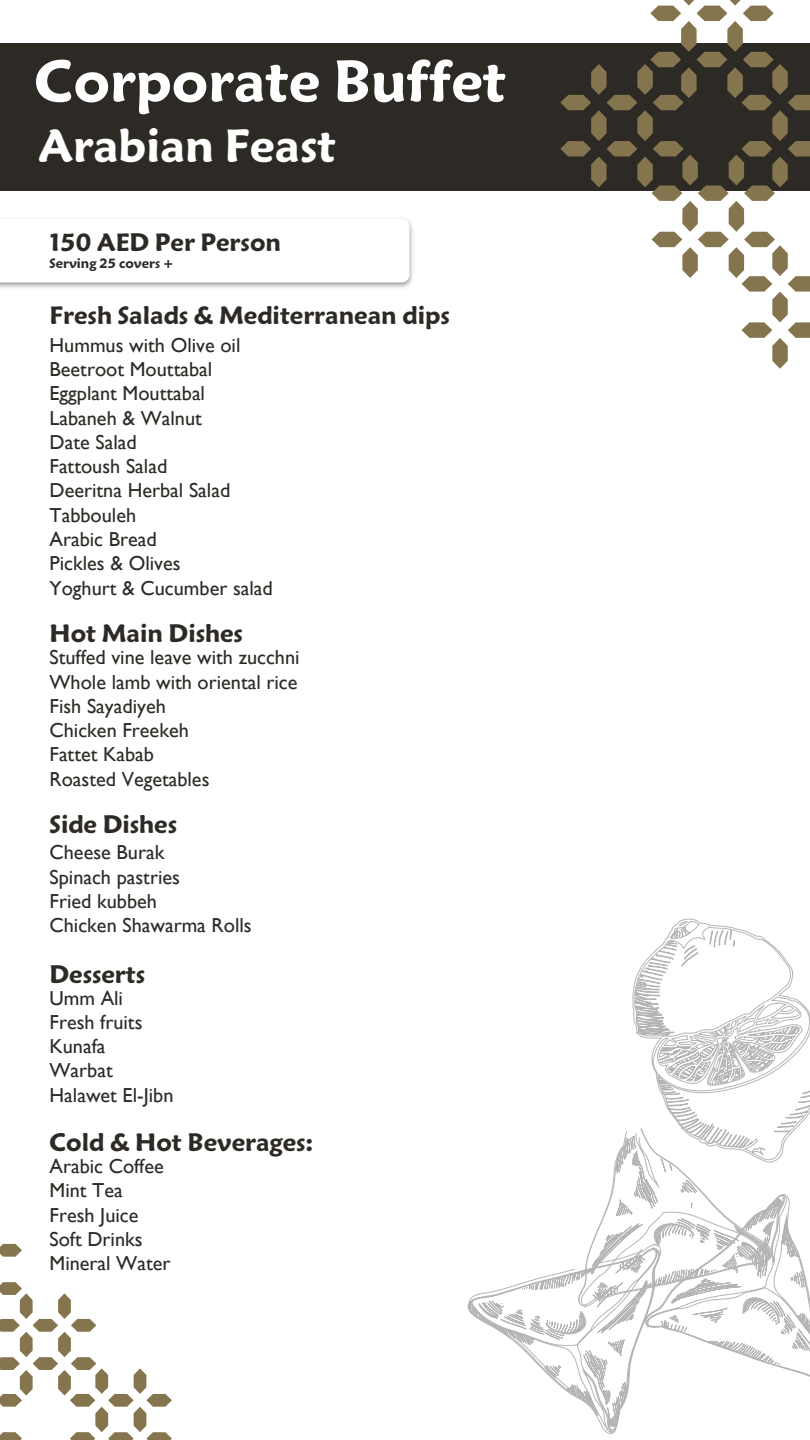
<style>
.page{position:relative;width:810px;height:1440px;background:#fff}
.page>*{position:absolute;margin:0;border:0;box-sizing:border-box;transform-origin:0 0}
.t1{font:61.43px "Ara Jozoor";color:#fff}
.t2{font:48.75px "Ara Jozoor";color:#fff}
.t3{font:26.25px "Ara Jozoor";color:#2d2a26}
.t4{font:20.25px/24.3px "Gill Sans";color:#2d2a26}
.t5{font:14.25px "Ara Jozoor";color:#2d2a26}
</style>
<div class="page">
<img style="left:0;top:218px;width:413px;height:70px">
<svg style="left:0;top:219px;width:409px;height:63px"></svg>
<div style="left:0;top:43px;width:810px;height:148px;background:#2d2a26"></div>
<svg style="left:468px;top:919px;width:342px;height:515px"></svg>
<svg style="left:560px;top:0;width:250px;height:369px"></svg>
<svg style="left:0;top:1243px;width:172px;height:197px"></svg>
<h1 class="t1" style="left:34px;top:46px;width:473px">Corporate Buffet</h1>
<h2 class="t2" style="left:39px;top:117px;width:299px">Arabian Feast</h2>
<p class="t3" style="left:50px;top:227px;width:233px">150 AED Per Person</p>
<p class="t5" style="left:50px;top:255px;width:126px">Serving 25 covers +</p>
<p class="t3" style="left:50px;top:301px;width:402px">Fresh Salads &amp; Mediterranean dips</p>
<p class="t4" style="left:50px;top:332px;width:225px">Hummus with Olive oil<br>Beetroot Mouttabal<br>Eggplant Mouttabal<br>Labaneh &amp; Walnut<br>Date Salad<br>Fattoush Salad<br>Deeritna Herbal Salad<br>Tabbouleh<br>Arabic Bread<br>Pickles &amp; Olives<br>Yoghurt &amp; Cucumber salad</p>
<p class="t3" style="left:50px;top:618px;width:195px">Hot Main Dishes</p>
<p class="t4" style="left:50px;top:645px;width:252px">Stuffed vine leave with zucchni<br>Whole lamb with oriental rice<br>Fish Sayadiyeh<br>Chicken Freekeh<br>Fattet Kabab<br>Roasted Vegetables</p>
<p class="t3" style="left:50px;top:809px;width:129px">Side Dishes</p>
<p class="t4" style="left:50px;top:840px;width:204px">Cheese Burak<br>Spinach pastries<br>Fried kubbeh<br>Chicken Shawarma Rolls</p>
<p class="t3" style="left:50px;top:959px;width:97px">Desserts</p>
<p class="t4" style="left:50px;top:985px;width:125px">Umm Ali<br>Fresh fruits<br>Kunafa<br>Warbat<br>Halawet El-Jibn</p>
<p class="t3" style="left:50px;top:1127px;width:265px">Cold &amp; Hot Beverages:</p>
<p class="t4" style="left:50px;top:1154px;width:123px">Arabic Coffee<br>Mint Tea<br>Fresh Juice<br>Soft Drinks<br>Mineral Water</p>
</div>
